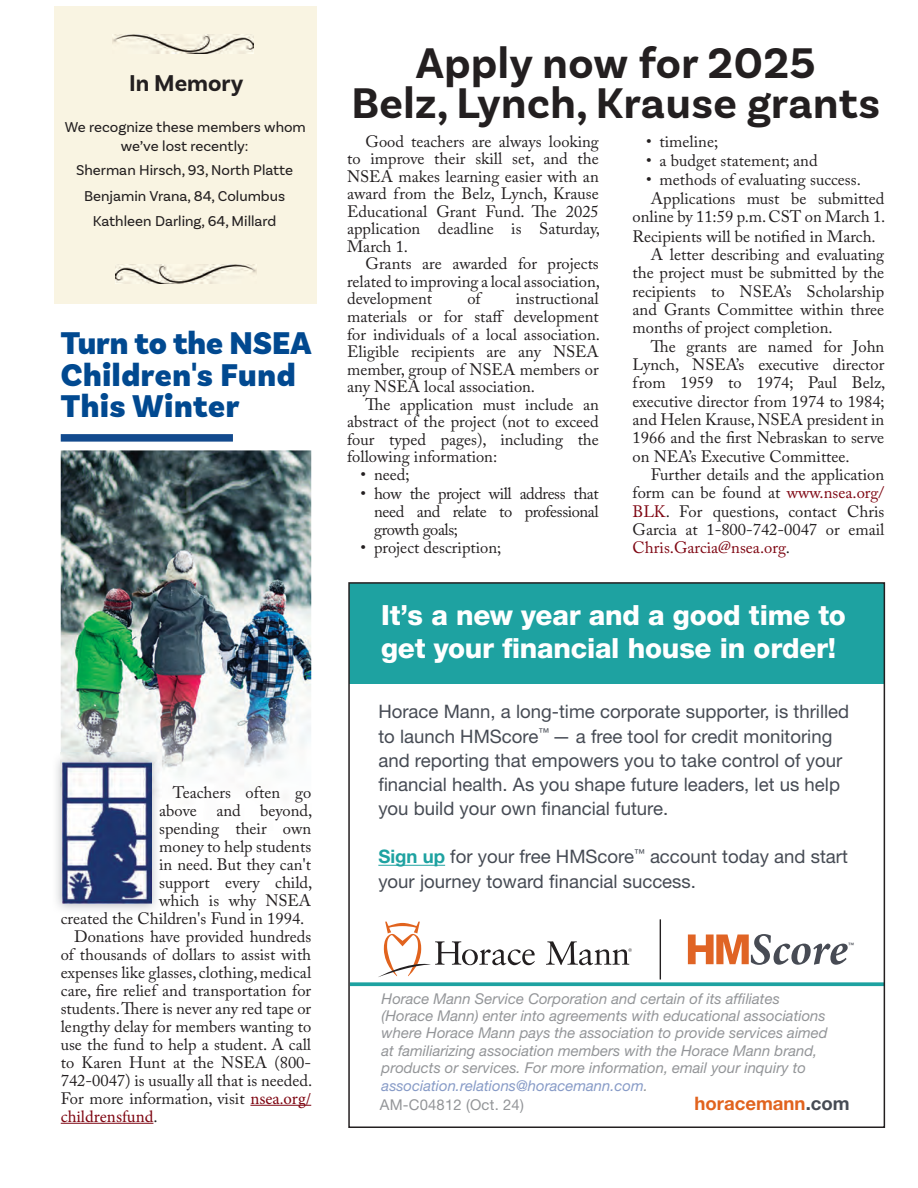
<style>
.page{position:relative;width:918px;height:1188px;background:#fff}
.page>*{position:absolute;margin:0;border:0;box-sizing:border-box;transform-origin:0 0}
.t1{font:700 45px/40.5px "Basic Sans";letter-spacing:.01em;color:#231f20;text-align:center}
.t2{font:900 33px/31.5px "Basic Sans";letter-spacing:.02em;color:#014990}
.t3{font:800 27.9px/33.5px "Helvetica Neue LT Std";letter-spacing:-.01em;color:#fff}
.t4{font:700 24px "Basic Sans";color:#231f20}
.t5{font:18.6px/24.2px "Helvetica Neue LT Std";color:#464b54}
.t6{font:700 18.6px "Helvetica Neue LT Std";color:#e1631e}
.t7{font:16.5px/17.5px "Adobe Caslon Pro";color:#231f20;text-align:justify}
.t8{font:16.5px "Adobe Caslon Pro";color:#7e0511}
.t9{font:16.5px "Minion Pro";color:#7e0511}
.t10{font:15px/25.5px "Basic Sans";color:#231f20;text-align:center}
.t11{font:italic 14.85px/17.4px "Helvetica Neue LT Std";color:#939598}
.t12{font:14.85px "Helvetica Neue LT Std";letter-spacing:.01em;color:#939598}
.t13{font:500 6px "Helvetica Neue LT Std";color:#474b54}
.s1{font-family:"Minion Pro";color:#7e0511}
.s2{font-family:"Adobe Caslon Pro";color:#231f20}
.s3{color:#7e0511}
.s4{color:#231f20}
.s5{font-weight:700;color:#1ea2a1}
.s6{color:#879bc7}
.s7{color:#464b54}
</style>
<div class="page">
<div style="left:55px;top:7px;width:262px;height:297px;background:#f9f4e2"></div>
<img style="left:113px;top:34px;width:140px;height:19px">
<img style="left:116px;top:265px;width:140px;height:19px">
<div style="left:349px;top:583px;width:535px;height:100px;background:#1ea2a1"></div>
<hr style="left:378px;top:865px;width:67px;height:1px;background:#1ea2a1">
<svg style="left:378px;top:922px;width:157px;height:55px"></svg>
<svg style="left:546px;top:941px;width:86px;height:24px"></svg>
<hr style="left:660px;top:919px;width:1px;height:61px;background:#231f20">
<svg style="left:688px;top:934px;width:160px;height:31px"></svg>
<svg style="left:351px;top:982px;width:531px;height:4px;background:#32aaa9"></svg>
<div style="left:348px;top:582px;width:537px;height:546px;border:2px solid #231f20"></div>
<img style="left:61px;top:450px;width:250px;height:327px">
<div style="left:61px;top:434px;width:172px;height:8px;background:#124a8e"></div>
<img style="left:56px;top:752px;width:101px;height:158px">
<img style="left:61px;top:752px;width:100px;height:79px">
<img style="left:63px;top:763px;width:88px;height:141px">
<hr style="left:250px;top:1105px;width:61px;height:1px;background:#7e0511">
<hr style="left:61px;top:1123px;width:92px;height:1px;background:#7e0511">
<h3 class="t4" style="left:129px;top:74px;width:116px">In Memory</h3>
<p class="t10" style="left:65px;top:118px;width:243px;line-height:19.5px">We recognize these members whom we’ve lost recently:</p>
<p class="t10" style="left:76px;top:158px;width:219px">Sherman Hirsch, 93, North Platte<br>Benjamin Vrana, 84, Columbus<br>Kathleen Darling, 64, Millard</p>
<h2 class="t2" style="left:61px;top:329px;width:252px">Turn to the NSEA<br>Children's Fund<br>This Winter</h2>
<p class="t7" style="left:173px;top:785px;width:140px">Teachers often go</p>
<p class="t7" style="left:159px;top:803px;width:155px">above and beyond,</p>
<p class="t7" style="left:159px;top:821px;width:154px">spending their own</p>
<p class="t7" style="left:159px;top:839px;width:154px">money to help students</p>
<p class="t7" style="left:159px;top:857px;width:154px">in need. But they can't</p>
<p class="t7" style="left:159px;top:875px;width:155px">support every child,</p>
<p class="t7" style="left:159px;top:893px;width:154px">which is why NSEA</p>
<p class="t7" style="left:61px;top:911px;width:245px">created the Children's Fund in 1994.</p>
<p class="t7" style="left:74px;top:929px;width:239px">Donations have provided hundreds</p>
<p class="t7" style="left:61px;top:947px;width:252px">of thousands of dollars to assist with</p>
<p class="t7" style="left:61px;top:965px;width:252px">expenses like glasses, clothing, medical</p>
<p class="t7" style="left:61px;top:983px;width:252px">care, fire relief and transportation for</p>
<p class="t7" style="left:61px;top:1001px;width:252px">students. There is never any red tape or</p>
<p class="t7" style="left:61px;top:1019px;width:252px">lengthy delay for members wanting to</p>
<p class="t7" style="left:61px;top:1037px;width:252px">use the fund to help a student. A call</p>
<p class="t7" style="left:61px;top:1055px;width:252px">to Karen Hunt at the NSEA (800-</p>
<p class="t7" style="left:61px;top:1073px;width:253px">742-0047) is usually all that is needed.</p>
<p class="t7" style="left:61px;top:1091px;width:252px">For more information, visit <span class="s1">nsea.org/</span></p>
<p class="t9" style="left:61px;top:1110px;width:98px">childrensfund<span class="s2">.</span></p>
<h1 class="t1" style="left:351px;top:45px;width:530px">Apply now for 2025<br>Belz, Lynch, Krause grants</h1>
<p class="t7" style="left:347px;top:135px;width:254px;text-indent:18px">Good teachers are always looking to improve their skill set, and the NSEA makes learning easier with an award from the Belz, Lynch, Krause Educational Grant Fund. The 2025 application deadline is Saturday, March 1.</p>
<p class="t7" style="left:347px;top:257px;width:254px;text-indent:18px">Grants are awarded for projects related to improving a local association, development</p>
<p class="t7" style="left:347px;top:292px;width:254px;text-indent:169px">instructional materials or for staff development for individuals of a local association.<br>Eligible recipients are any NSEA member, group of NSEA members or any NSEA local association.</p>
<p class="t7" style="left:347px;top:397px;width:253px;text-indent:18px">The application must include an abstract of the project (not to exceed four typed pages), including the following information:</p>
<p class="t7" style="left:361px;top:468px;width:51px">• need;</p>
<p class="t7" style="left:374px;top:486px;width:226px;line-height:18.3px;text-indent:-13px">• how the project will address that need and relate to professional growth goals;</p>
<p class="t7" style="left:361px;top:541px;width:142px">• project description;</p>
<p class="t7" style="left:467px;top:292px;width:15px">of</p>
<p class="t7" style="left:646px;top:135px;width:74px">• timeline;</p>
<p class="t7" style="left:646px;top:154px;width:173px">• a budget statement; and</p>
<p class="t7" style="left:646px;top:173px;width:216px">• methods of evaluating success.</p>
<p class="t7" style="left:651px;top:192px;width:235px">Applications must be submitted</p>
<p class="t7" style="left:633px;top:210px;width:254px">online by 11:59 p.m. CST on March 1.</p>
<p class="t7" style="left:633px;top:229px;width:245px">Recipients will be notified in March.</p>
<p class="t7" style="left:651px;top:248px;width:235px">A letter describing and evaluating</p>
<p class="t7" style="left:633px;top:266px;width:253px">the project must be submitted by the</p>
<p class="t7" style="left:633px;top:284px;width:253px">recipients to NSEA’s Scholarship</p>
<p class="t7" style="left:633px;top:303px;width:253px">and Grants Committee within three</p>
<p class="t7" style="left:633px;top:321px;width:202px">months of project completion.</p>
<p class="t7" style="left:651px;top:339px;width:235px">The grants are named for John</p>
<p class="t7" style="left:633px;top:358px;width:253px">Lynch, NSEA’s executive director</p>
<p class="t7" style="left:633px;top:376px;width:254px">from 1959 to 1974; Paul Belz,</p>
<p class="t7" style="left:633px;top:395px;width:254px">executive director from 1974 to 1984;</p>
<p class="t7" style="left:633px;top:413px;width:253px">and Helen Krause, NSEA president in</p>
<p class="t7" style="left:633px;top:431px;width:253px">1966 and the first Nebraskan to serve</p>
<p class="t7" style="left:633px;top:450px;width:219px">on NEA’s Executive Committee.</p>
<p class="t7" style="left:651px;top:468px;width:235px">Further details and the application</p>
<p class="t7" style="left:633px;top:486px;width:253px">form can be found at <span class="s3">www.nsea.org/</span></p>
<p class="t7" style="left:633px;top:505px;width:253px"><span class="s3">BLK</span>. For questions, contact Chris</p>
<p class="t7" style="left:633px;top:523px;width:253px">Garcia at 1-800-742-0047 or email</p>
<p class="t8" style="left:633px;top:542px;width:159px">Chris.Garcia@nsea.org<span class="s4">.</span></p>
<h3 class="t3" style="left:381px;top:600px;width:466px">It’s a new year and a good time to get your financial house in order!</h3>
<p class="t5" style="left:378px;top:701px;width:472px">Horace Mann, a long-time corporate supporter, is thrilled to launch HMScore<sup>™</sup> — a free tool for credit monitoring and reporting that empowers you to take control of your financial health. As you shape future leaders, let us help you build your own financial future.</p>
<p class="t5" style="left:378px;top:846px;width:471px"><span class="s5">Sign up</span> for your free HMScore<sup>™</sup> account today and start your journey toward financial success.</p>
<p class="t13" style="left:848px;top:941px;width:7px">™</p>
<p class="t11" style="left:382px;top:991px;width:448px">Horace Mann Service Corporation and certain of its affiliates (Horace Mann) enter into agreements with educational associations where Horace Mann pays the association to provide services aimed at familiarizing association members with the Horace Mann brand, products or services. For more information, email your inquiry to <span class="s6">association.relations@horacemann.com</span>.</p>
<p class="t12" style="left:380px;top:1099px;width:145px">AM-C04812 (Oct. 24)</p>
<p class="t6" style="left:695px;top:1092px;width:157px">horacemann<span class="s7">.com</span></p>
</div>
